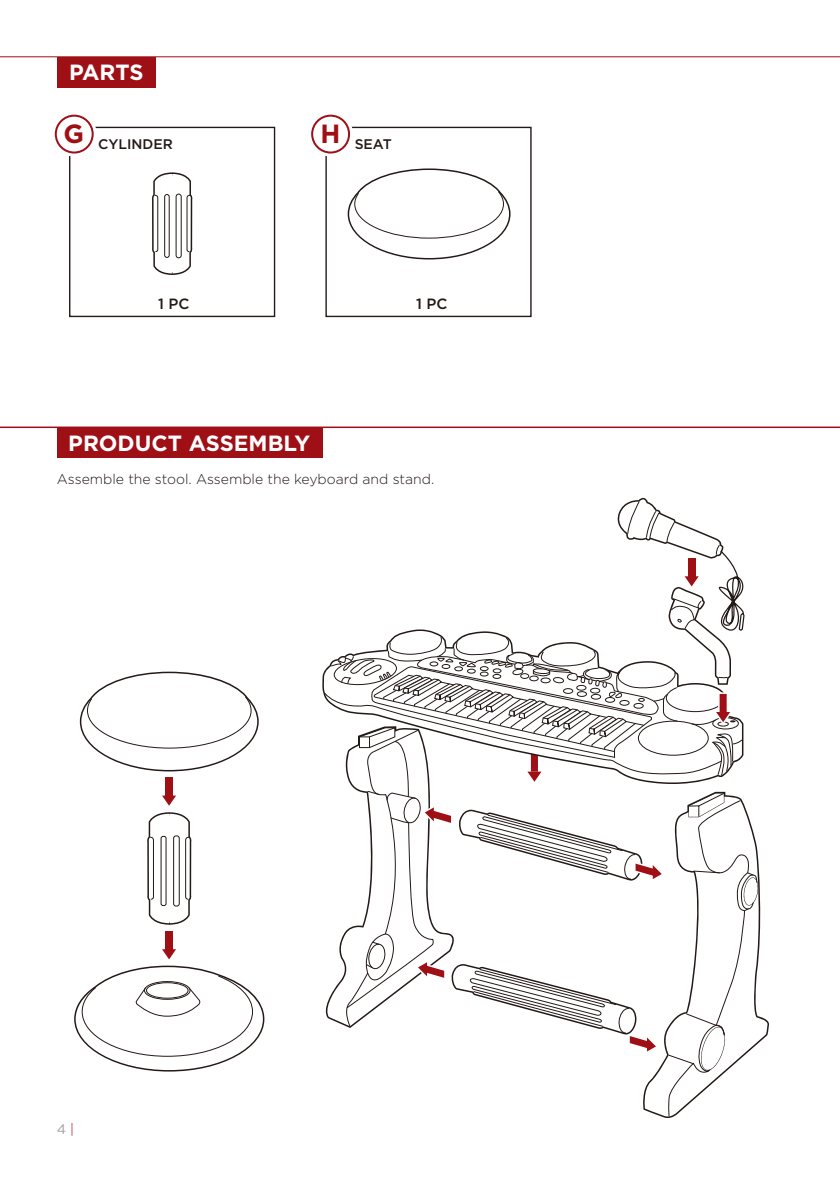
<style>
.page{position:relative;width:840px;height:1191px;background:#fff}
.page>*{position:absolute;margin:0;border:0;box-sizing:border-box;transform-origin:0 0}
.t1{font:700 22px "Gotham";color:#fff}
.t2{font:500 14.8px "Gotham";color:#231916}
.t3{font:300 14px "Gotham";color:#231916}
.t4{font:500 14px "Gotham";color:#231916}
.t5{font:13.8px "Gotham";color:#9fa0a0}
.s1{font-weight:300;color:#9f0f16}
</style>
<div class="page">
<div style="left:57px;top:427px;width:265px;height:31px;background:#9f0f16"></div>
<hr style="left:0;top:426px;width:839px;height:2px;background:#9f0f16">
<svg style="left:147px;top:812px;width:44px;height:112px"></svg>
<div style="left:161px;top:836px;width:5px;height:70px;border:1px solid #231916;border-radius:2px"></div>
<div style="left:173px;top:835px;width:6px;height:71px;border:1px solid #231916;border-radius:2px"></div>
<svg style="left:74px;top:965px;width:190px;height:106px"></svg>
<svg style="left:80px;top:671px;width:178px;height:100px"></svg>
<svg style="left:663px;top:858px;width:106px;height:260px"></svg>
<div style="left:165px;top:777px;width:7px;height:18px;background:#9f0f16"></div>
<svg style="left:162px;top:795px;width:14px;height:10px"></svg>
<svg style="left:324px;top:498px;width:434px;height:619px"></svg>
<div style="left:165px;top:931px;width:7px;height:18px;background:#9f0f16"></div>
<svg style="left:162px;top:949px;width:14px;height:10px"></svg>
<div style="left:57px;top:57px;width:98px;height:30px;background:#9f0f16"></div>
<hr style="left:0;top:56px;width:839px;height:1px;background:#9f0f16">
<div style="left:69px;top:127px;width:206px;height:190px;border:1px solid #231916"></div>
<svg style="left:54px;top:114px;width:43px;height:42px"></svg>
<div style="left:55px;top:115px;width:39px;height:38px;border:2px solid #9f0f16;border-radius:50%"></div>
<div style="left:325px;top:127px;width:206px;height:190px;border:1px solid #231916"></div>
<svg style="left:311px;top:114px;width:42px;height:42px"></svg>
<div style="left:311px;top:115px;width:39px;height:38px;border:2px solid #9f0f16;border-radius:50%"></div>
<svg style="left:152px;top:172px;width:40px;height:103px"></svg>
<div style="left:164px;top:194px;width:5px;height:64px;border:1px solid #231916;border-radius:2px"></div>
<div style="left:176px;top:194px;width:5px;height:64px;border:1px solid #231916;border-radius:3px"></div>
<svg style="left:347px;top:168px;width:163px;height:91px"></svg>
<h1 class="t1" style="left:69px;top:58px;width:76px">PARTS</h1>
<p class="t4" style="left:64px;top:135px;width:111px"><sup>G</sup> CYLINDER</p>
<p class="t4" style="left:320px;top:135px;width:73px"><sup>H</sup> SEAT</p>
<p class="t2" style="left:158px;top:294px;width:33px">1 PC</p>
<h1 class="t1" style="left:68px;top:428px;width:243px">PRODUCT ASSEMBLY</h1>
<p class="t2" style="left:416px;top:294px;width:33px">1 PC</p>
<p class="t3" style="left:57px;top:470px;width:378px">Assemble the stool. Assemble the keyboard and stand.</p>
<p class="t5" style="left:57px;top:1120px;width:19px">4 <span class="s1">|</span></p>
</div>
